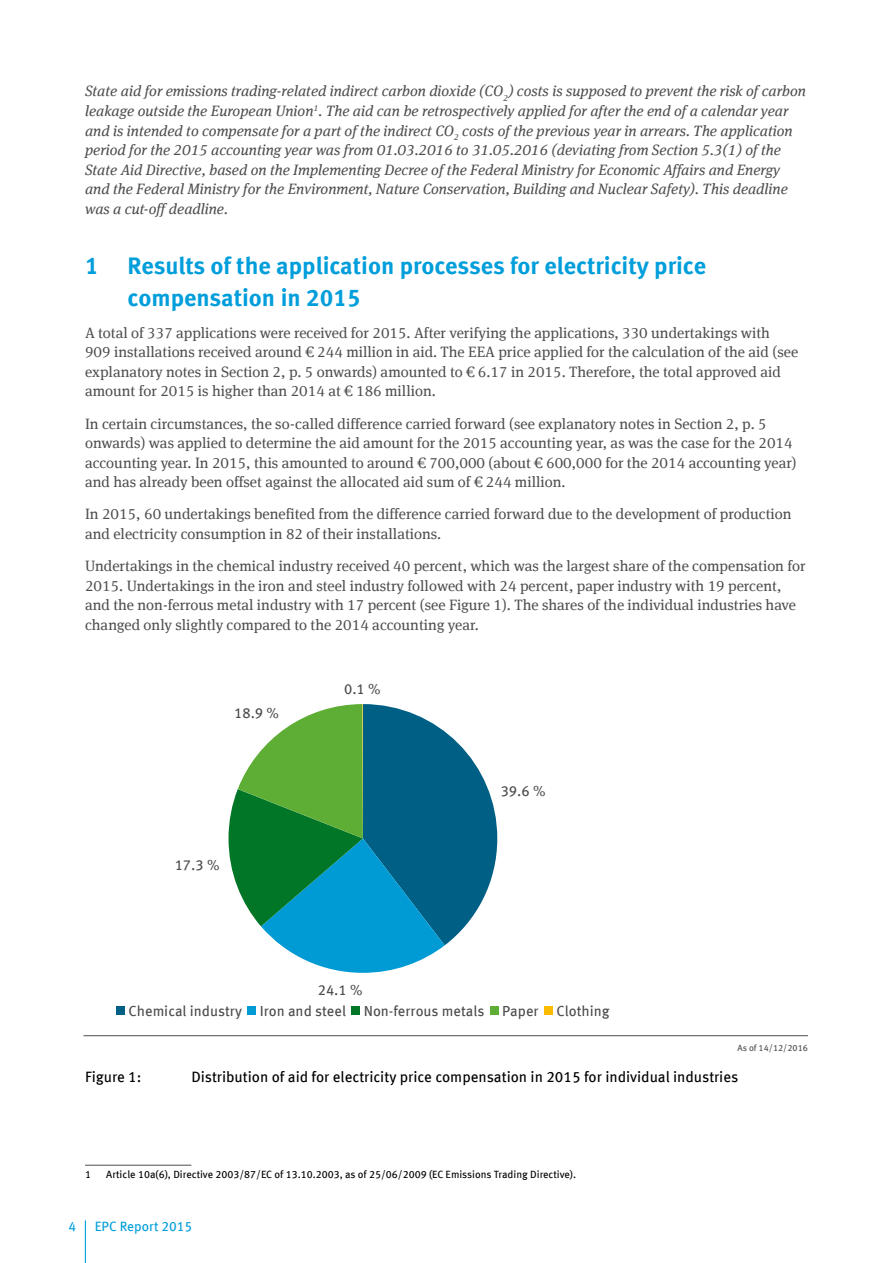
<style>
.page{position:relative;width:893px;height:1263px;background:#fff}
.page>*{position:absolute;margin:0;border:0;box-sizing:border-box;transform-origin:0 0}
.t1{font:700 24px/31.2px "Meta Offc";color:#009edb}
.Fließtext{font:15px/19.5px "Meta Serif Offc";color:#4d4d4f}
.Fließtext-2{font:italic 15px/19.5px "Meta Serif Offc";color:#4d4d4f}
.t2{font:15px "Meta Offc";color:#000}
.t3{font:14.55px "Meta Offc";color:#4b4b4d}
.t4{font:13.5px "Meta Offc";color:#009edb}
.Fußnoten{font:10.5px "Meta Offc";color:#000}
.Bildzusatz{font:9px "Meta Offc";color:#4d4d4f}
</style>
<div class="page">
<hr style="left:85px;top:1220px;width:1px;height:43px;background:#009edb">
<svg style="left:229px;top:704px;width:268px;height:269px"></svg>
<div style="left:116px;top:1007px;width:9px;height:8px;background:#005f85"></div>
<div style="left:248px;top:1007px;width:8px;height:8px;background:#009bd5"></div>
<div style="left:352px;top:1007px;width:8px;height:8px;background:#007626"></div>
<div style="left:490px;top:1007px;width:8px;height:8px;background:#5ead35"></div>
<div style="left:544px;top:1007px;width:9px;height:8px;background:#fabb00"></div>
<hr style="left:83px;top:1035px;width:725px;height:1px;background:#4d4d4f">
<hr style="left:85px;top:1165px;width:106px;height:1px;background:#4d4d4f">
<p class="Fließtext-2" style="left:85px;top:82px;width:722px">State aid for emissions trading-related indirect carbon dioxide (CO<sub>2</sub>) costs is supposed to prevent the risk of carbon leakage outside the European Union<sup>1</sup>. The aid can be retrospectively applied for after the end of a calendar year and is intended to compensate for a part of the indirect CO<sub>2</sub> costs of the previous year in arrears. The application period for the 2015 accounting year was from 01.03.2016 to 31.05.2016 (deviating from Section 5.3(1) of the State Aid Directive, based on the Implementing Decree of the Federal Ministry for Economic Affairs and Energy and the Federal Ministry for the Environment, Nature Conservation, Building and Nuclear Safety). This deadline was a cut-off deadline.</p>
<p class="t1" style="left:128px;top:251px;width:580px;text-indent:-43px">1 Results of the application processes for electricity price compensation in 2015</p>
<p class="Fließtext" style="left:85px;top:323px;width:715px">A total of 337 applications were received for 2015. After verifying the applications, 330 undertakings with 909 installations received around € 244 million in aid. The EEA price applied for the calculation of the aid (see explanatory notes in Section 2, p. 5 onwards) amounted to € 6.17 in 2015. Therefore, the total approved aid amount for 2015 is higher than 2014 at € 186 million.</p>
<p class="Fließtext" style="left:85px;top:414px;width:713px">In certain circumstances, the so-called difference carried forward (see explanatory notes in Section 2, p. 5 onwards) was applied to determine the aid amount for the 2015 accounting year, as was the case for the 2014 accounting year. In 2015, this amounted to around € 700,000 (about € 600,000 for the 2014 accounting year) and has already been offset against the allocated aid sum of € 244 million.</p>
<p class="Fließtext" style="left:85px;top:505px;width:708px">In 2015, 60 undertakings benefited from the difference carried forward due to the development of production and electricity consumption in 82 of their installations.</p>
<p class="Fließtext" style="left:85px;top:557px;width:722px">Undertakings in the chemical industry received 40 percent, which was the largest share of the compensation for 2015. Undertakings in the iron and steel industry followed with 24 percent, paper industry with 19 percent, and the non-ferrous metal industry with 17 percent (see Figure 1). The shares of the individual industries have changed only slightly compared to the 2014 accounting year.</p>
<p class="t3" style="left:234px;top:704px;width:46px">18.9 %</p>
<p class="t3" style="left:344px;top:680px;width:38px">0.1 %</p>
<p class="t3" style="left:175px;top:856px;width:46px">17.3 %</p>
<p class="t3" style="left:318px;top:981px;width:46px">24.1 %</p>
<p class="t3" style="left:501px;top:782px;width:46px">39.6 %</p>
<p class="t3" style="left:128px;top:1002px;width:483px">Chemical industry Iron and steel Non-ferrous metals Paper Clothing</p>
<p class="Bildzusatz" style="left:737px;top:1043px;width:72px">As of 14/12/2016</p>
<p class="t2" style="left:85px;top:1068px;width:58px">Figure 1:</p>
<p class="t2" style="left:192px;top:1068px;width:548px">Distribution of aid for electricity price compensation in 2015 for individual industries</p>
<p class="Fußnoten" style="left:85px;top:1168px;width:7px">1</p>
<p class="Fußnoten" style="left:106px;top:1168px;width:471px">Article 10a(6), Directive 2003/87/EC of 13.10.2003, as of 25/06/2009 (EC Emissions Trading Directive).</p>
<p class="t4" style="left:68px;top:1218px;width:9px">4</p>
<p class="t4" style="left:95px;top:1218px;width:99px">EPC Report 2015</p>
</div>
